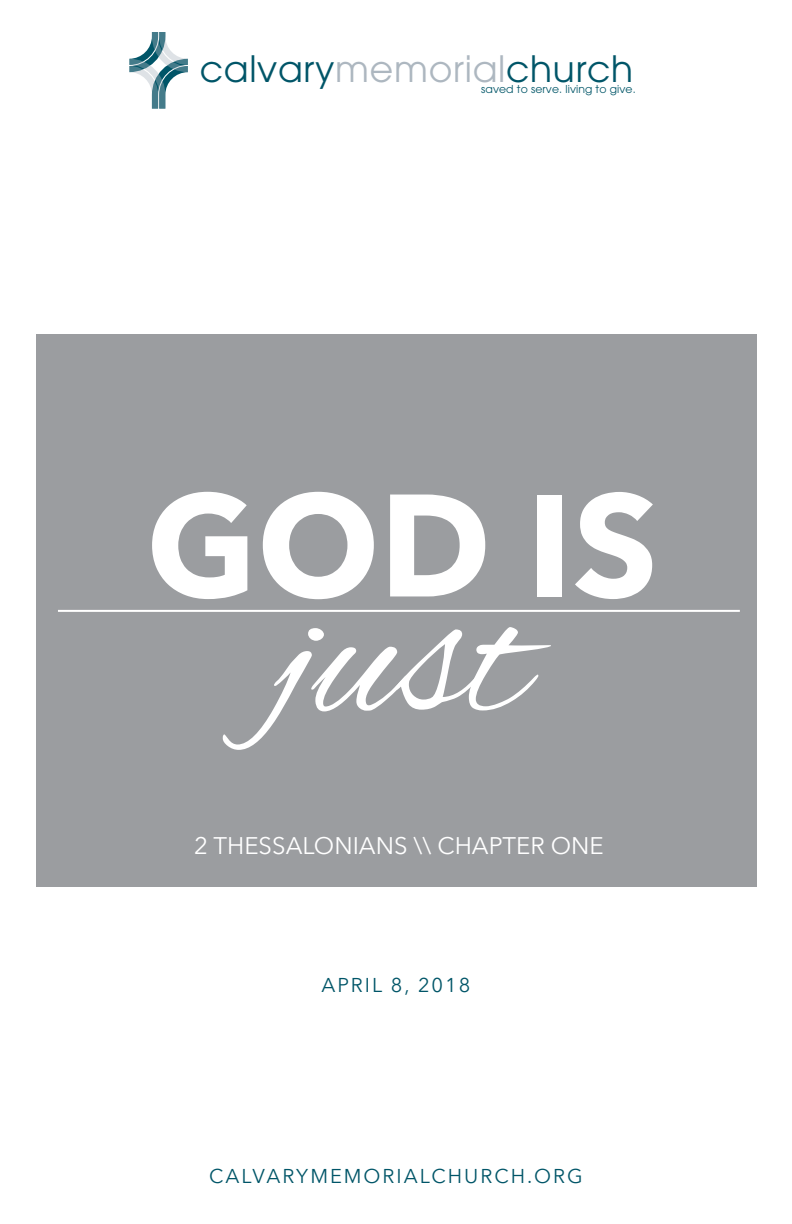
<style>
.page{position:relative;width:792px;height:1224px;background:#fff}
.page>*{position:absolute;margin:0;border:0;box-sizing:border-box;transform-origin:0 0}
.t1{font:198px "Alex Brush";color:#fff}
.t2{font:700 144px "Avenir Next";color:#fff}
.t3{font:36.2px "ITC Avant Garde Pro";letter-spacing:.02em;color:#005568}
.t4{font:24px "Avenir Next";color:#fff}
.t5{font:20px "Avenir Next";letter-spacing:.1em;color:#005568}
.t6{font:10.8px "ITC Avant Garde Pro";letter-spacing:.01em;color:#005568}
.s1{color:#adb7c0}
</style>
<div class="page">
<svg style="left:129px;top:32px;width:59px;height:77px"></svg>
<div style="left:36px;top:334px;width:720px;height:553px;background:#9b9da0"></div>
<hr style="left:58px;top:610px;width:682px;height:2px;background:#fff">
<h3 class="t3" style="left:200px;top:47px;width:435px">calvary<span class="s1">memorial</span>church</h3>
<p class="t6" style="left:481px;top:83px;width:156px">saved to serve. living to give.</p>
<h2 class="t2" style="left:146px;top:421px;width:513px">GOD IS</h2>
<h1 class="t1" style="left:275px;top:546px;width:255px">just</h1>
<p class="t4" style="left:194px;top:826px;width:411px">2 THESSALONIANS \\ CHAPTER ONE</p>
<p class="t5" style="left:321px;top:968px;width:151px">APRIL 8, 2018</p>
<p class="t5" style="left:209px;top:1159px;width:375px">CALVARYMEMORIALCHURCH.ORG</p>
</div>
